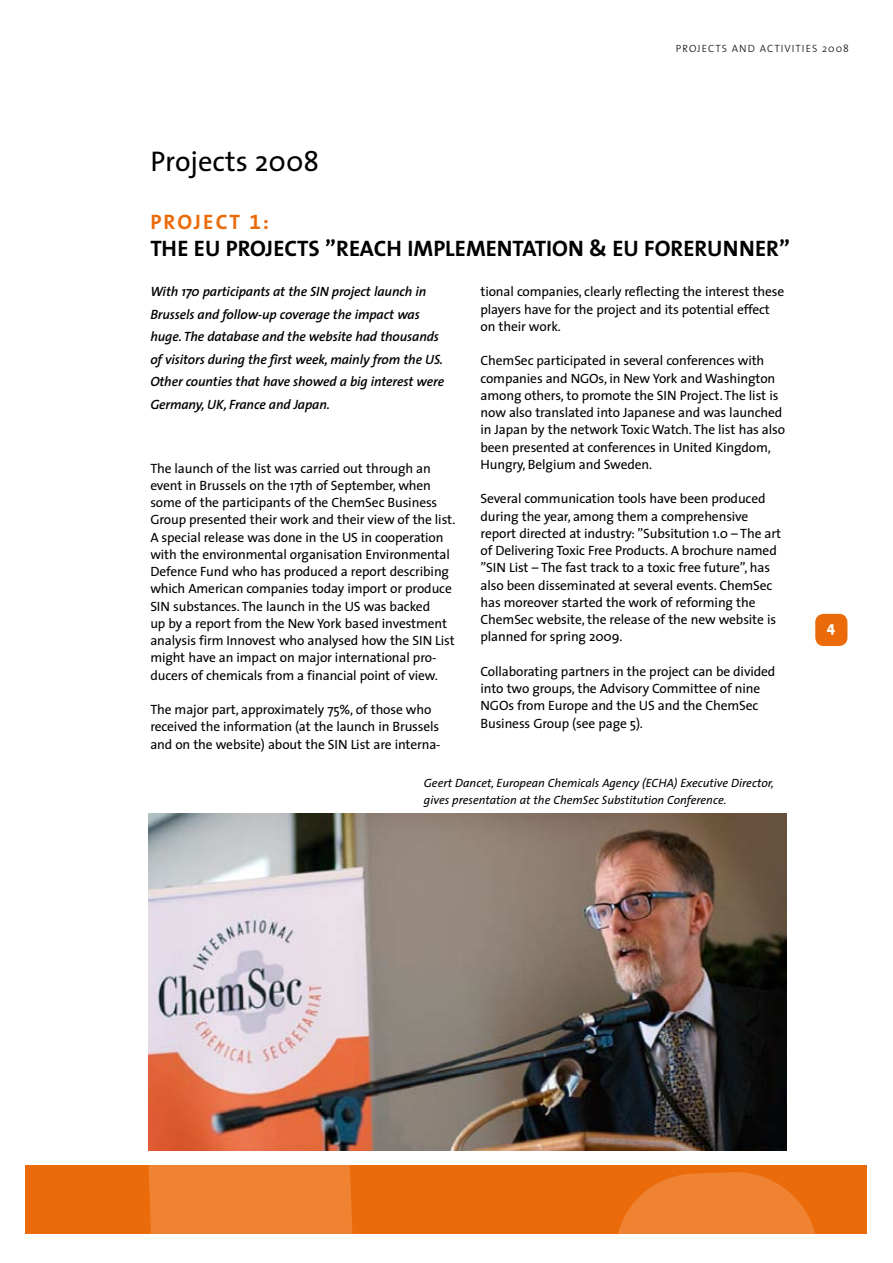
<style>
.page{position:relative;width:893px;height:1263px;background:#fff}
.page>*{position:absolute;margin:0;border:0;box-sizing:border-box;transform-origin:0 0}
.t1{font:28.5px "The Sans";color:#000}
.t2{font:700 22.5px "The Sans";color:#000}
.t3{font:700 21px "The Sans";letter-spacing:.1em;color:#eb6b0a}
.t4{font:800 15px "The Sans";color:#fff}
.t5{font:13.5px/17.2px "The Sans";letter-spacing:-.01em;color:#000}
.t6{font:italic 600 13.5px/22.5px "The Sans";letter-spacing:-.01em;color:#000}
.t7{font:italic 12px/16.5px "The Sans";color:#000}
.t8{font:10.5px "The Sans Light Caps";letter-spacing:.095em;color:#000}
.s1{font-family:"The Sans";font-weight:300}
.s2{font-family:"The Sans Bold Expert";font-weight:400}
</style>
<div class="page">
<div style="left:26px;top:1165px;width:841px;height:68px;background:#eb6b0a"></div>
<svg style="left:148px;top:1165px;width:667px;height:68px;fill:#ef8332"></svg>
<div style="left:815px;top:614px;width:32px;height:32px;background:#eb6b0a;border-radius:9px"></div>
<img style="left:149px;top:813px;width:638px;height:338px">
<h1 class="t1" style="left:150px;top:138px;width:170px">Projects 2008</h1>
<p class="t8" style="left:676px;top:39px;width:175px">PROJECTS AND ACTIVITIES <span class="s1">2008</span></p>
<h3 class="t3" style="left:150px;top:205px;width:120px">PROJECT <span class="s2">1</span>:</h3>
<h2 class="t2" style="left:150px;top:229px;width:641px">THE E U PROJECTS ”REACH IMPLEMENTATION &amp; E U FORERU NNER”</h2>
<p class="t6" style="left:150px;top:280px;width:295px">With 170 participants at the SIN project launch in Brussels and follow-up coverage the impact was huge. The database and the website had thousands of visitors during the first week, mainly from the US.<br>Other counties that have showed a big interest were Germany, UK, France and Japan.</p>
<p class="t5" style="left:150px;top:459px;width:307px">The launch of the list was carried out through an event in Brussels on the 17th of September, when some of the participants of the ChemSec Business Group presented their work and their view of the list.<br>A special release was done in the US in cooperation with the environmental organisation Environmental Defence Fund who has produced a report describing which American companies today import or produce SIN substances. The launch in the US was backed<br>up by a report from the New York based investment analysis firm Innovest who analysed how the SIN List might have an impact on major international pro&shy;ducers of chemicals from a financial point of view.</p>
<p class="t5" style="left:150px;top:700px;width:292px">The major part, approximately 75%, of those who received the information (at the launch in Brussels and on the website) about the SIN List are interna-</p>
<p class="t5" style="left:480px;top:283px;width:305px">tional companies, clearly reflecting the interest these players have for the project and its potential effect on their work.</p>
<p class="t5" style="left:480px;top:352px;width:306px">ChemSec participated in several conferences with companies and NGOs, in New York and Washington among others, to promote the SIN Project. The list is now also translated into Japanese and was launched in Japan by the network Toxic Watch. The list has also been presented at conferences in United Kingdom, Hungry, Belgium and Sweden.</p>
<p class="t5" style="left:480px;top:490px;width:302px">Several communication tools have been produced during the year, among them a comprehensive report directed at industry: ”Subsitution 1.0 – The art of Delivering Toxic Free Products. A brochure named ”SIN List – The fast track to a toxic free future”, has also been disseminated at several events. ChemSec has moreover started the work of reforming the ChemSec website, the release of the new website is planned for spring 2009.</p>
<p class="t5" style="left:480px;top:662px;width:296px">Collaborating partners in the project can be divided into two groups, the Advisory Committee of nine NGOs from Europe and the US and the ChemSec Business Group (see page 5).</p>
<p class="t7" style="left:424px;top:774px;width:351px">Geert Dancet, European Chemicals Agency (ECHA) Executive Director, gives presentation at the ChemSec Substitution Conference.</p>
<p class="t4" style="left:827px;top:614px;width:10px">4</p>
</div>
